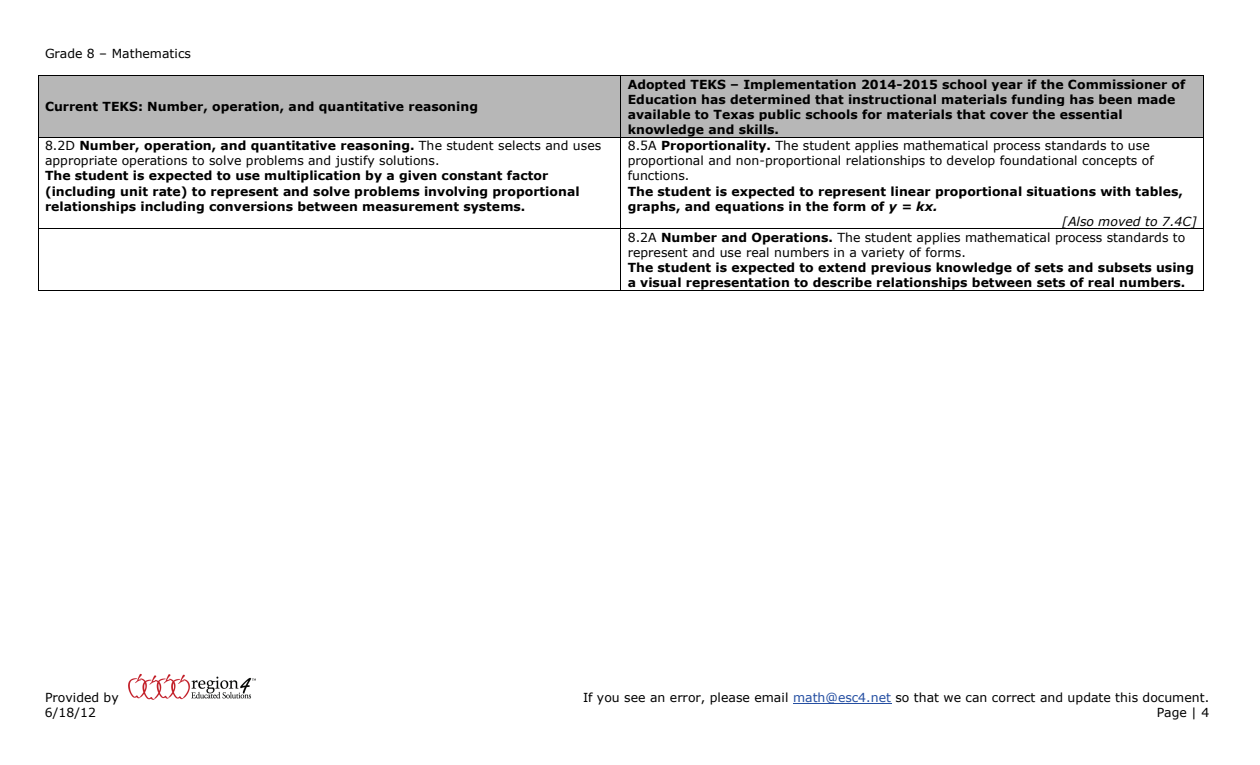
<style>
.page{position:relative;width:1260px;height:765px;background:#fff}
.page>*{position:absolute;margin:0;border:0;box-sizing:border-box;transform-origin:0 0}
.t1{font:700 12.5px/15.2px "Verdana";color:#000}
.t2{font:12.5px/15.1px "Verdana";letter-spacing:.005em;color:#000}
.t3{font:italic 12.5px "Verdana";letter-spacing:.005em;color:#000}
.s1{font-weight:700}
.s2{font-style:italic}
.s3{color:#254fa2}
</style>
<div class="page">
<hr style="left:793px;top:703px;width:98px;height:1px;background:#254fa2">
<img style="left:128px;top:673px;width:128px;height:27px">
<div style="left:39px;top:76px;width:582px;height:23px;background:#b7b7b7"></div>
<div style="left:39px;top:99px;width:6px;height:15px;background:#b7b7b7"></div>
<div style="left:614px;top:99px;width:7px;height:15px;background:#b7b7b7"></div>
<div style="left:39px;top:114px;width:582px;height:23px;background:#b7b7b7"></div>
<div style="left:45px;top:99px;width:569px;height:15px;background:#b7b7b7"></div>
<div style="left:621px;top:76px;width:7px;height:61px;background:#b7b7b7"></div>
<div style="left:1197px;top:76px;width:6px;height:61px;background:#b7b7b7"></div>
<div style="left:628px;top:76px;width:569px;height:15px;background:#b7b7b7"></div>
<div style="left:628px;top:91px;width:569px;height:15px;background:#b7b7b7"></div>
<div style="left:628px;top:106px;width:569px;height:16px;background:#b7b7b7"></div>
<div style="left:628px;top:122px;width:569px;height:15px;background:#b7b7b7"></div>
<hr style="left:39px;top:75px;width:582px;height:1px;background:#000">
<hr style="left:621px;top:75px;width:582px;height:1px;background:#000">
<hr style="left:38px;top:76px;width:1px;height:61px;background:#000">
<hr style="left:621px;top:76px;width:1px;height:61px;background:#000">
<hr style="left:1203px;top:76px;width:1px;height:61px;background:#000">
<hr style="left:39px;top:137px;width:582px;height:1px;background:#000">
<hr style="left:621px;top:137px;width:582px;height:1px;background:#000">
<hr style="left:38px;top:137px;width:1px;height:92px;background:#000">
<hr style="left:621px;top:137px;width:1px;height:92px;background:#000">
<hr style="left:1203px;top:137px;width:1px;height:92px;background:#000">
<hr style="left:39px;top:229px;width:582px;height:1px;background:#000">
<hr style="left:621px;top:229px;width:582px;height:1px;background:#000">
<hr style="left:38px;top:229px;width:1px;height:61px;background:#000">
<hr style="left:39px;top:290px;width:582px;height:1px;background:#000">
<hr style="left:621px;top:229px;width:1px;height:61px;background:#000">
<hr style="left:621px;top:290px;width:582px;height:1px;background:#000">
<hr style="left:1203px;top:229px;width:1px;height:61px;background:#000">
<p class="t2" style="left:45px;top:45px;width:148px">Grade 8 – Mathematics</p>
<p class="t1" style="left:45px;top:99px;width:435px">Current TEKS: Number, operation, and quantitative reasoning</p>
<p class="t2" style="left:45px;top:138px;width:558px">8.2D <span class="s1">Number, operation, and quantitative reasoning.</span> The student selects and uses appropriate operations to solve problems and justify solutions.</p>
<p class="t1" style="left:45px;top:168px;width:536px">The student is expected to use multiplication by a given constant factor (including unit rate) to represent and solve problems involving proportional relationships including conversions between measurement systems.</p>
<p class="t1" style="left:628px;top:76px;width:559px">Adopted TEKS – Implementation 2014-2015 school year if the Commissioner of Education has determined that instructional materials funding has been made available to Texas public schools for materials that cover the essential knowledge and skills.</p>
<p class="t2" style="left:628px;top:138px;width:528px">8.5A <span class="s1">Proportionality.</span> The student applies mathematical process standards to use proportional and non-proportional relationships to develop foundational concepts of functions.</p>
<p class="t1" style="left:628px;top:183px;width:557px">The student is expected to represent linear proportional situations with tables, graphs, and equations in the form of <span class="s2">y = kx.</span></p>
<p class="t3" style="left:1062px;top:213px;width:136px">[Also moved to 7.4C]</p>
<p class="t2" style="left:628px;top:230px;width:559px">8.2A <span class="s1">Number and Operations.</span> The student applies mathematical process standards to represent and use real numbers in a variety of forms.</p>
<p class="t1" style="left:628px;top:260px;width:568px">The student is expected to extend previous knowledge of sets and subsets using a visual representation to describe relationships between sets of real numbers.</p>
<p class="t2" style="left:45px;top:690px;width:75px">Provided by</p>
<p class="t2" style="left:583px;top:690px;width:628px">If you see an error, please email <span class="s3">math@esc4.net</span> so that we can correct and update this document.</p>
<p class="t2" style="left:45px;top:705px;width:53px">6/18/12</p>
<p class="t2" style="left:1157px;top:705px;width:54px">Page | 4</p>
</div>
